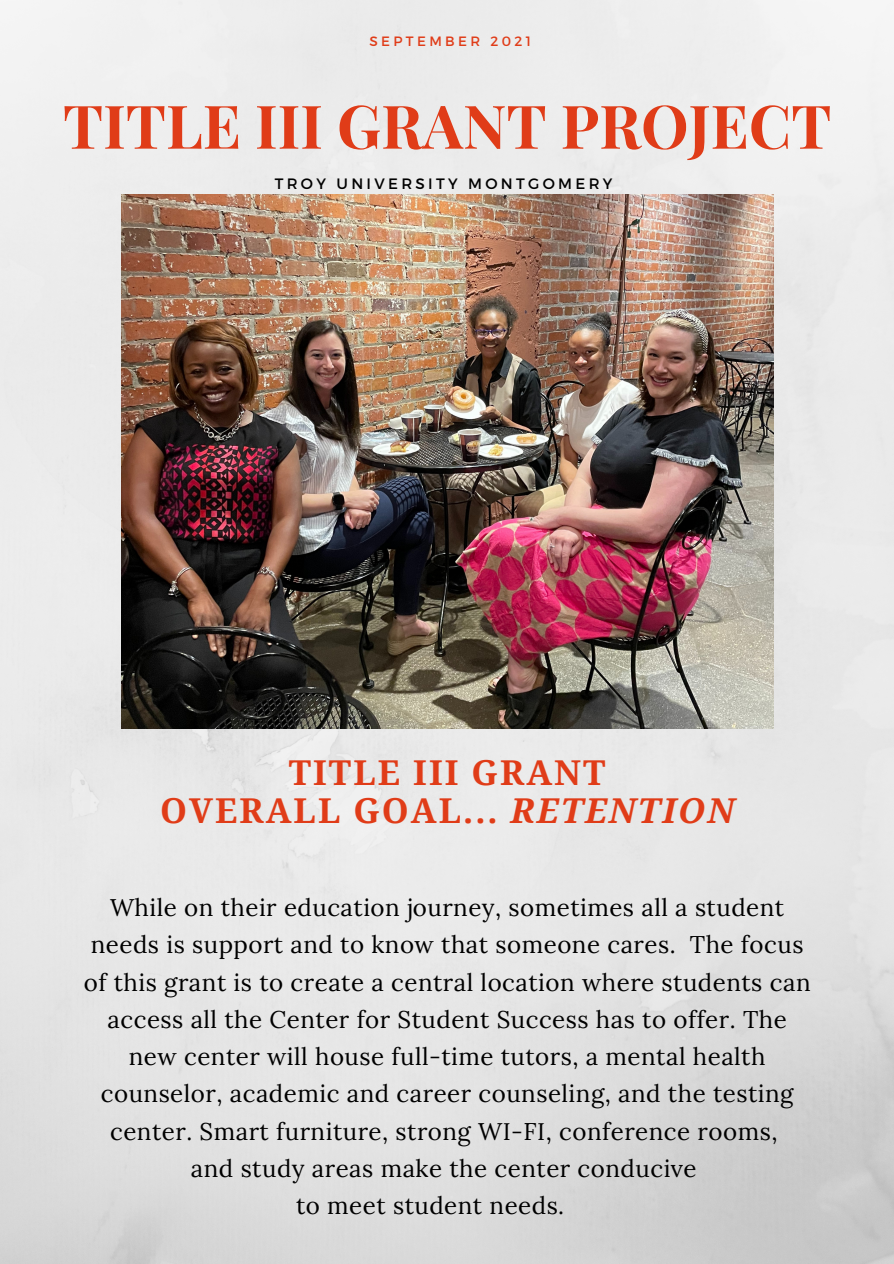
<style>
.page{position:relative;width:894px;height:1264px;background:#fff}
.page>*{position:absolute;margin:0;border:0;box-sizing:border-box;transform-origin:0 0}
.t1{font:700 60.15px "Playfair Display";color:#e03c18}
.t2{font:700 34.2px "Noto Serif";letter-spacing:.06em;color:#e03c18}
.t3{font:24.15px/37.2px "Lora";letter-spacing:.02em;color:#000;text-align:center}
.t4{font:15px "Montserrat";letter-spacing:.22em;color:#000}
.t5{font:13.5px "Montserrat";letter-spacing:.25em;color:#e03c18}
.s1{font-style:italic}
</style>
<div class="page">
<img style="left:0;top:0;width:893px;height:1263px">
<img style="left:121px;top:195px;width:652px;height:533px">
<p class="t5" style="left:369px;top:32px;width:163px">SEPTEMBER 2021</p>
<p class="t1" style="left:63px;top:84px;width:769px">TITLE III GRANT PROJECT</p>
<p class="t4" style="left:275px;top:174px;width:339px">TROY UNIVERSITY MONTGOMERY</p>
<p class="t2" style="left:289px;top:748px;width:318px">TITLE III GRANT</p>
<p class="t2" style="left:160px;top:786px;width:575px">OVERALL GOAL... <span class="s1">RETENTION</span></p>
<p class="t3" style="left:84px;top:888px;width:728px">While on their education journey, sometimes all a student needs is support and to know that someone cares. The focus of this grant is to create a central location where students can access all the Center for Student Success has to offer. The new center will house full-time tutors, a mental health counselor, academic and career counseling, and the testing center. Smart furniture, strong WI-FI, conference rooms,</p>
<p class="t3" style="left:191px;top:1149px;width:507px">and study areas make the center conducive</p>
<p class="t3" style="left:296px;top:1186px;width:269px">to meet student needs.</p>
</div>
